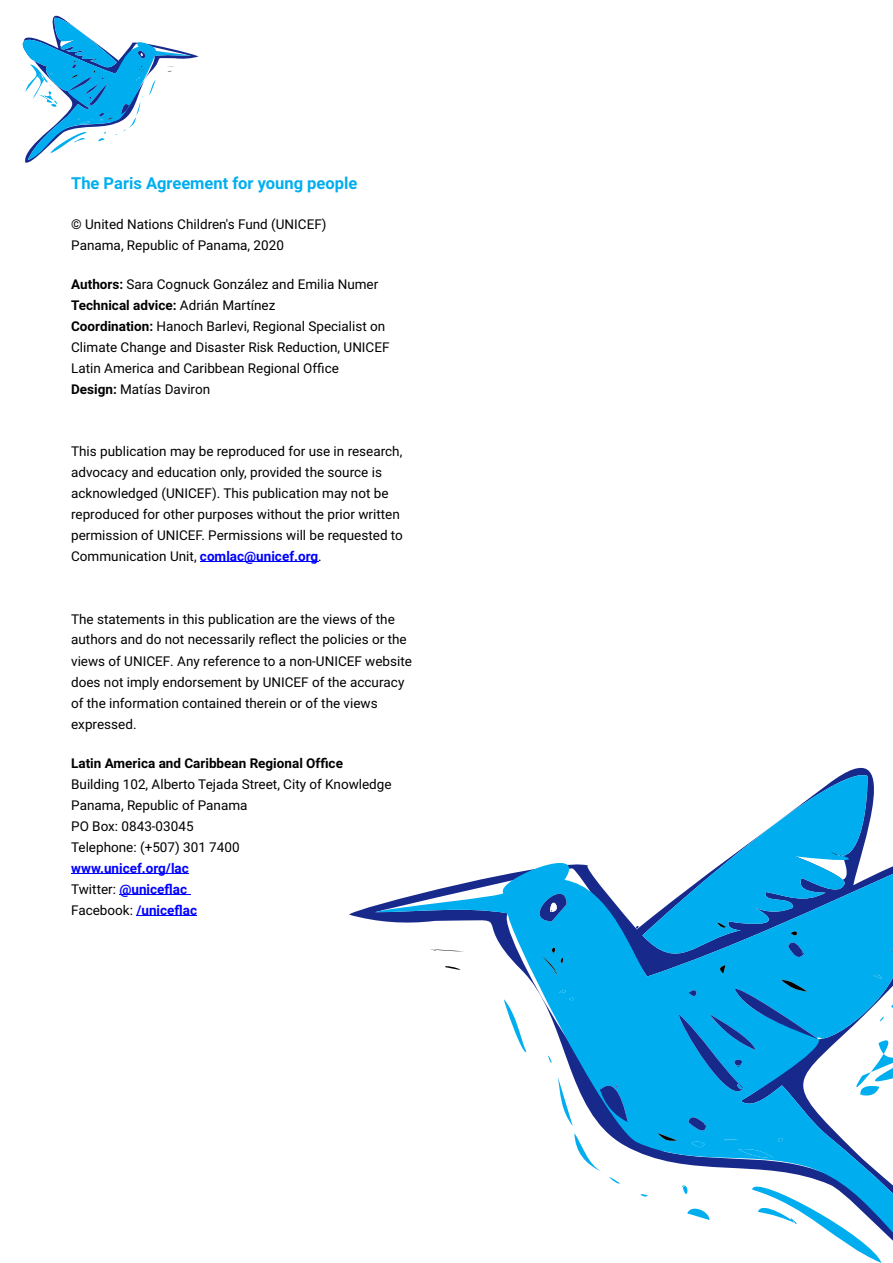
<style>
.page{position:relative;width:893px;height:1263px;background:#fff}
.page>*{position:absolute;margin:0;border:0;box-sizing:border-box;transform-origin:0 0}
.t1{font:700 16.5px "Roboto";color:#00aeef}
.t2{font:13.5px/21px "Roboto";color:#000}
.t3{font:700 13.5px/21px "Roboto";color:#00f}
.t4{font:700 13.5px "Roboto";color:#000}
.s1{font-weight:700}
.s2{font-weight:700;color:#00f}
.s3{font-weight:400;color:#000}
</style>
<div class="page">
<hr style="left:200px;top:561px;width:118px;height:1px;background:#00f">
<hr style="left:71px;top:873px;width:118px;height:1px;background:#00f">
<hr style="left:119px;top:894px;width:71px;height:1px;background:#00f">
<hr style="left:136px;top:915px;width:61px;height:1px;background:#00f">
<svg style="left:22px;top:15px;width:176px;height:148px"></svg>
<svg style="left:375px;top:863px;width:518px;height:400px"></svg>
<svg style="left:642px;top:767px;width:245px;height:207px"></svg>
<svg style="left:736px;top:796px;width:32px;height:24px"></svg>
<svg style="left:600px;top:1079px;width:31px;height:43px"></svg>
<svg style="left:559px;top:985px;width:17px;height:18px"></svg>
<svg style="left:542px;top:945px;width:24px;height:33px"></svg>
<svg style="left:657px;top:915px;width:236px;height:244px"></svg>
<svg style="left:828px;top:851px;width:11px;height:5px"></svg>
<svg style="left:517px;top:873px;width:50px;height:48px;background:#0b97dd"></svg>
<p class="t1" style="left:71px;top:177px;width:288px">The Paris Agreement for young people</p>
<p class="t2" style="left:71px;top:215px;width:257px">© United Nations Children's Fund (UNICEF)<br>Panama, Republic of Panama, 2020</p>
<p class="t2" style="left:71px;top:275px;width:320px"><span class="s1">Authors:</span> Sara Cognuck González and Emilia Numer <span class="s1">Technical advice:</span> Adrián Martínez<br><span class="s1">Coordination:</span> Hanoch Barlevi, Regional Specialist on Climate Change and Disaster Risk Reduction, UNICEF Latin America and Caribbean Regional Office<br><span class="s1">Design:</span> Matías Daviron</p>
<p class="t2" style="left:71px;top:443px;width:333px">This publication may be reproduced for use in research, advocacy and education only, provided the source is acknowledged (UNICEF). This publication may not be reproduced for other purposes without the prior written permission of UNICEF. Permissions will be requested to Communication Unit, <span class="s2">comlac@unicef.org</span>.</p>
<p class="t2" style="left:71px;top:610px;width:337px;line-height:20.4px">The statements in this publication are the views of the authors and do not necessarily reflect the policies or the</p>
<p class="t2" style="left:71px;top:652px;width:342px">views of UNICEF. Any reference to a non-UNICEF website does not imply endorsement by UNICEF of the accuracy of the information contained therein or of the views expressed.</p>
<p class="t4" style="left:71px;top:758px;width:273px">Latin America and Caribbean Regional Office</p>
<p class="t2" style="left:71px;top:775px;width:322px">Building 102, Alberto Tejada Street, City of Knowledge<br>Panama, Republic of Panama<br>PO Box: 0843-03045<br>Telephone: (+507) 301 7400</p>
<p class="t3" style="left:71px;top:859px;width:127px">www.unicef.org/lac<br><span class="s3">Twitter:</span> @uniceflac<br><span class="s3">Facebook:</span> /uniceflac</p>
</div>
